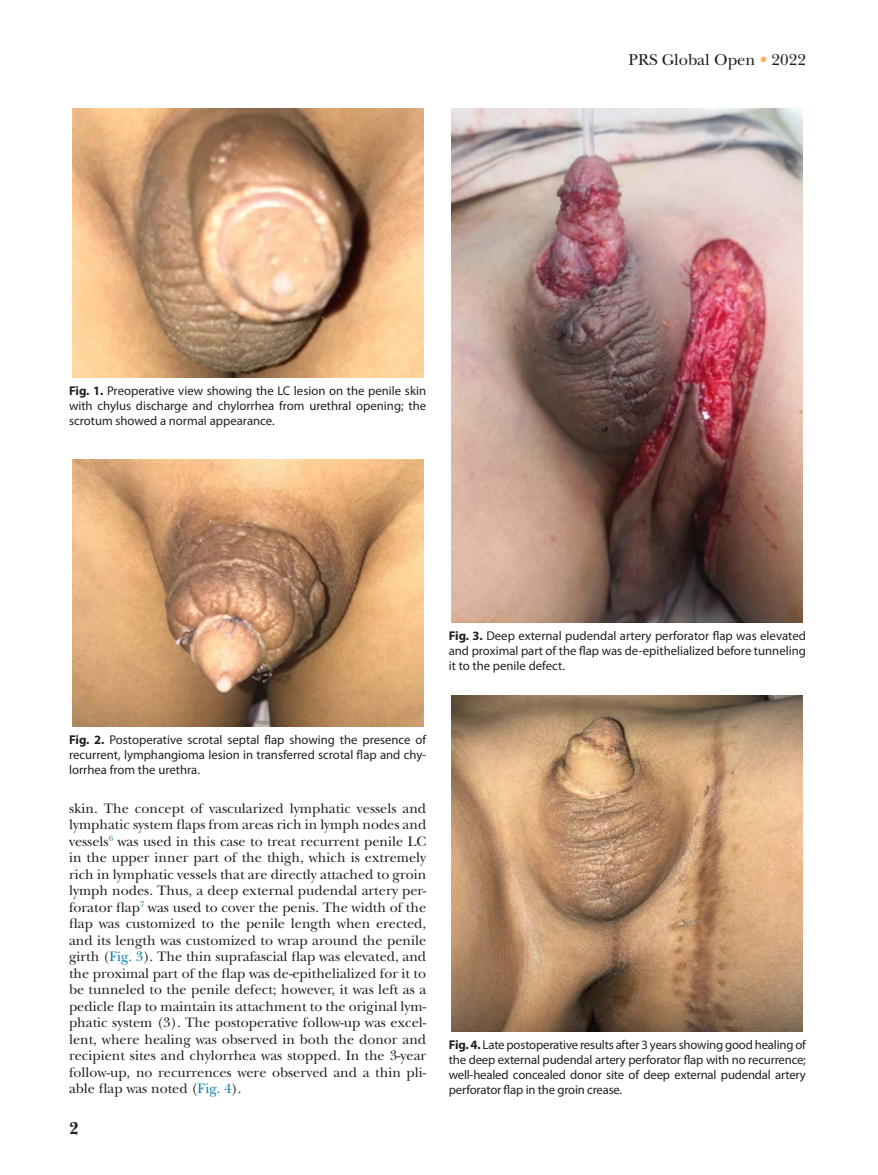
<style>
.page{position:relative;width:878px;height:1175px;background:#fff}
.page>*{position:absolute;margin:0;border:0;box-sizing:border-box;transform-origin:0 0}
.t1{font:700 18px "New Baskerville Std";color:#231f20}
.t2{font:16.5px "New Baskerville Std";color:#231f20}
.t3{font:14.25px/16.5px "New Baskerville Std";color:#231f20;text-align:justify}
.t4{font:12.75px/15px "Myriad Pro";color:#231f20;text-align:justify}
.s1{color:#fab05f}
.s2{font-weight:700}
.s3{color:#0f7eac}
</style>
<div class="page">
<img style="left:72px;top:108px;width:351px;height:269px">
<img style="left:72px;top:459px;width:351px;height:268px">
<img style="left:452px;top:108px;width:350px;height:514px">
<img style="left:451px;top:695px;width:352px;height:336px">
<p class="t2" style="left:628px;top:50px;width:179px">PRS Global Open <span class="s1">•</span> 2022</p>
<p class="t4" style="left:69px;top:383px;width:359px"><span class="s2">Fig. 1.</span> Preoperative view showing the LC lesion on the penile skin with chylus discharge and chylorrhea from urethral opening; the scrotum showed a normal appearance.</p>
<p class="t4" style="left:448px;top:628px;width:359px"><span class="s2">Fig. 3.</span> Deep external pudendal artery perforator flap was elevated and proximal part of the flap was de-epithelialized before tunneling it to the penile defect.</p>
<p class="t4" style="left:69px;top:732px;width:359px"><span class="s2">Fig. 2.</span> Postoperative scrotal septal flap showing the presence of recurrent, lymphangioma lesion in transferred scrotal flap and chy&shy;lorrhea from the urethra.</p>
<p class="t3" style="left:69px;top:799px;width:359px">skin. The concept of vascularized lymphatic vessels and lymphatic system flaps from areas rich in lymph nodes and vessels<sup>6</sup> was used in this case to treat recurrent penile LC in the upper inner part of the thigh, which is extremely rich in lymphatic vessels that are directly attached to groin lymph nodes. Thus, a deep external pudendal artery per&shy;forator flap<sup>7</sup> was used to cover the penis. The width of the flap was customized to the penile length when erected, and its length was customized to wrap around the penile girth (<span class="s3">Fig. 3</span>). The thin suprafascial flap was elevated, and the proximal part of the flap was de-epithelialized for it to be tunneled to the penile defect; however, it was left as a pedicle flap to maintain its attachment to the original lym&shy;phatic system (3). The postoperative follow-up was excel&shy;lent, where healing was observed in both the donor and recipient sites and chylorrhea was stopped. In the 3-year follow-up, no recurrences were observed and a thin pli&shy;able flap was noted (<span class="s3">Fig. 4</span>).</p>
<p class="t1" style="left:69px;top:1118px;width:11px">2</p>
<p class="t4" style="left:448px;top:1037px;width:359px"><span class="s2">Fig. 4.</span> Late postoperative results after 3 years showing good healing of the deep external pudendal artery perforator flap with no recurrence; well-healed concealed donor site of deep external pudendal artery perforator flap in the groin crease.</p>
</div>
